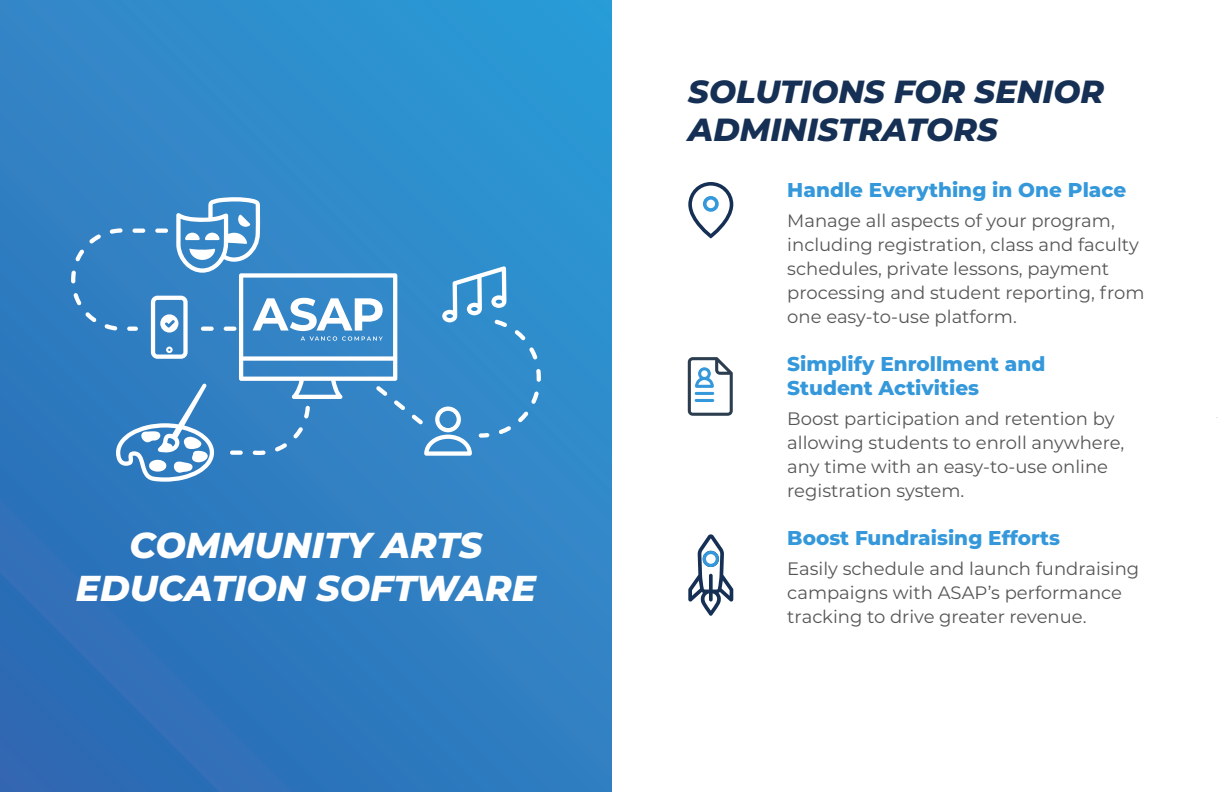
<style>
.page{position:relative;width:1224px;height:792px;background:#fff}
.page>*{position:absolute;margin:0;border:0;box-sizing:border-box;transform-origin:0 0}
.t1{font:italic 800 36px "Montserrat";color:#fff}
.t2{font:italic 800 32px/38.4px "Montserrat";color:#153054}
.t3{font:800 20px "Montserrat";color:#3498db}
.t4{font:18px/24px "Montserrat";color:#555656}
</style>
<div class="page">
<div style="left:0;top:0;width:612px;height:792px;background:linear-gradient(to bottom,#2f93d0,#2e73ba)"></div>
<div style="left:688px;top:182px;width:45px;height:56px;border:4px solid #153054;border-radius:21px"></div>
<div style="left:703px;top:196px;width:16px;height:16px;border:4px solid #3498db;border-radius:50%"></div>
<svg style="left:688px;top:534px;width:45px;height:82px"></svg>
<div style="left:706px;top:554px;width:10px;height:10px;background:#fff;border-radius:50%"></div>
<svg style="left:499px;top:426px;width:12px;height:8px"></svg>
<svg style="left:515px;top:330px;width:11px;height:10px"></svg>
<svg style="left:518px;top:411px;width:10px;height:11px"></svg>
<svg style="left:529px;top:347px;width:9px;height:12px"></svg>
<svg style="left:479px;top:433px;width:10px;height:5px"></svg>
<svg style="left:531px;top:391px;width:8px;height:13px"></svg>
<svg style="left:536px;top:369px;width:5px;height:13px"></svg>
<svg style="left:442px;top:266px;width:65px;height:61px"></svg>
<svg style="left:412px;top:407px;width:60px;height:49px"></svg>
<svg style="left:71px;top:196px;width:334px;height:286px;background:#4990ca"></svg>
<svg style="left:688px;top:357px;width:45px;height:59px"></svg>
<p class="t1" style="left:129px;top:519px;width:355px">COMMUNITY ARTS</p>
<p class="t1" style="left:76px;top:562px;width:462px">EDUCATION SOFTWARE</p>
<p class="t2" style="left:688px;top:71px;width:417px">SOLUTIONS FOR SENIOR<br>ADMINISTRATORS</p>
<p class="t3" style="left:787px;top:176px;width:341px">Handle Everything in One Place</p>
<p class="t4" style="left:787px;top:208px;width:359px">Manage all aspects of your program, including registration, class and faculty schedules, private lessons, payment processing and student reporting, from one easy-to-use platform.</p>
<p class="t3" style="left:787px;top:350px;width:260px">Simplify Enrollment and</p>
<p class="t3" style="left:787px;top:374px;width:193px">Student Activities</p>
<p class="t4" style="left:787px;top:406px;width:339px">Boost participation and retention by allowing students to enroll anywhere, any time with an easy-to-use online registration system.</p>
<p class="t3" style="left:787px;top:524px;width:274px">Boost Fundraising Efforts</p>
<p class="t4" style="left:787px;top:556px;width:353px">Easily schedule and launch fundraising campaigns with ASAP’s performance tracking to drive greater revenue.</p>
</div>
